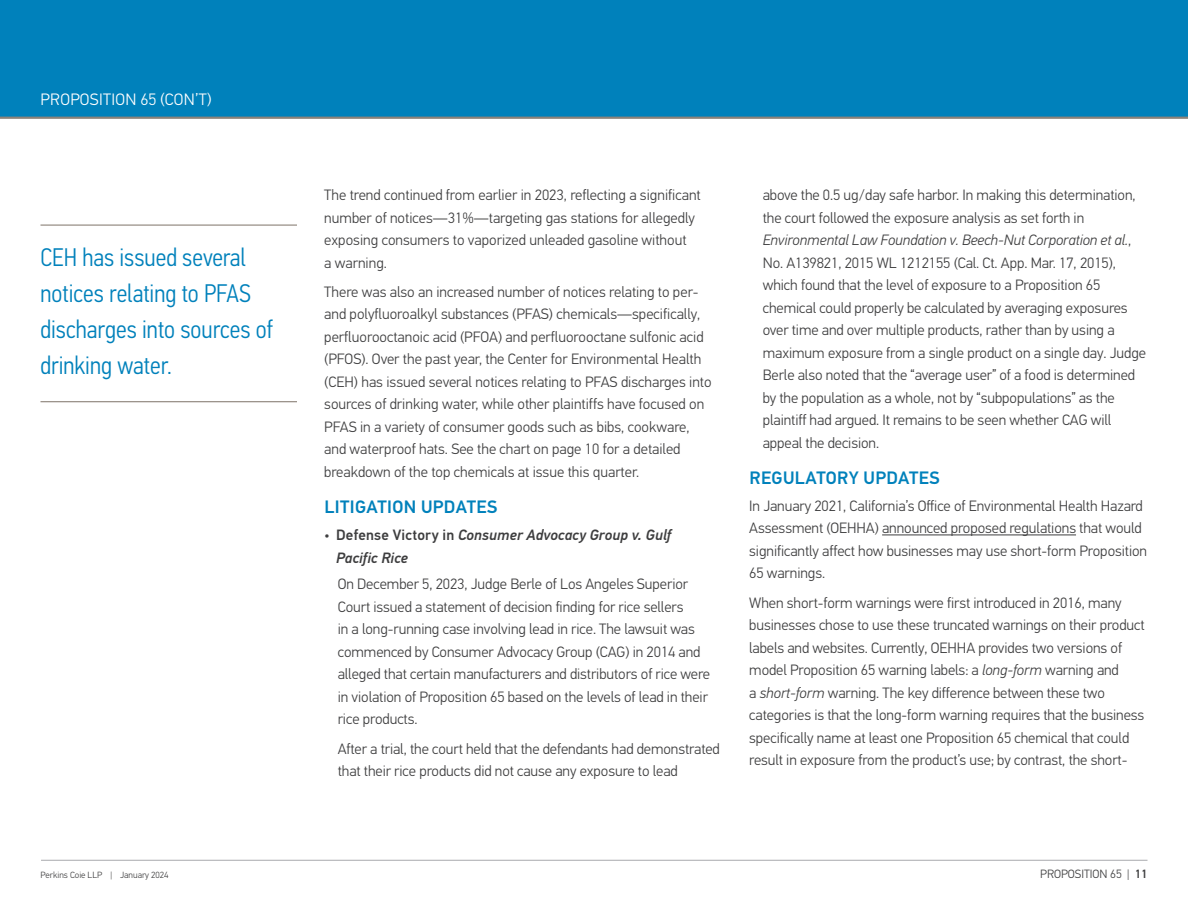
<style>
.page{position:relative;width:1188px;height:918px;background:#fff}
.page>*{position:absolute;margin:0;border:0;box-sizing:border-box;transform-origin:0 0}
.Callouts{font:300 25.5px/36px "PF Din Text Cond Pro";color:#0081bb}
.Food_CPG_Subhead{font:500 18px "PF Din Text Pro";letter-spacing:.02em;color:#0081bb}
.Food_CPG_Section_Title{font:300 16.5px "PF Din Text Pro";letter-spacing:.02em;color:#fff}
.Food_CPG_Body_Copy{font:300 15px/22.5px "PF Din Text Pro";letter-spacing:-.005em;color:#3e3e3f}
.t1{font:italic 500 15px/22.5px "PF Din Text Pro";letter-spacing:.005em;color:#3e3e3f}
.t2{font:300 12px "PF Din Text Pro";color:#3e3e3f}
.t3{font:300 9px "PF Din Text Pro";color:#3e3e3f}
.s1{font-weight:300;font-style:normal}
.s2{font-style:normal}
.s3{font-style:italic}
.s4{font-weight:500}
</style>
<div class="page">
<div style="left:0;top:0;width:1188px;height:118px;background:#0081bb"></div>
<hr style="left:0;top:117px;width:1188px;height:2px;background:#8c8279">
<hr style="left:41px;top:860px;width:1107px;height:1px;background:#a8a9ad">
<hr style="left:882px;top:535px;width:194px;height:1px;background:#3e3e3f">
<hr style="left:40px;top:225px;width:257px;height:1px;background:#8c8279">
<hr style="left:40px;top:401px;width:257px;height:1px;background:#8c8279">
<p class="Food_CPG_Section_Title" style="left:41px;top:89px;width:172px">PROPOSITION 65 (CON’T)</p>
<p class="Callouts" style="left:40px;top:240px;width:234px">CEH has issued several notices relating to PFAS discharges into sources of drinking water.</p>
<p class="Food_CPG_Body_Copy" style="left:324px;top:184px;width:378px">The trend continued from earlier in 2023, reflecting a significant number of notices—31%—targeting gas stations for allegedly exposing consumers to vaporized unleaded gasoline without<br>a warning.</p>
<p class="Food_CPG_Body_Copy" style="left:324px;top:281px;width:389px">There was also an increased number of notices relating to per&shy;and polyfluoroalkyl substances (PFAS) chemicals—specifically, perfluorooctanoic acid (PFOA) and perfluorooctane sulfonic acid (PFOS). Over the past year, the Center for Environmental Health (CEH) has issued several notices relating to PFAS discharges into sources of drinking water, while other plaintiffs have focused on PFAS in a variety of consumer goods such as bibs, cookware, and waterproof hats. See the chart on page 10 for a detailed breakdown of the top chemicals at issue this quarter.</p>
<p class="Food_CPG_Subhead" style="left:324px;top:496px;width:174px">LITIGATION UPDATES</p>
<p class="t1" style="left:336px;top:524px;width:337px;text-indent:-12px"><span class="s1">•</span> <span class="s2">Defense Victory in</span> Consumer Advocacy Group v. Gulf<br>Pacific Rice</p>
<p class="Food_CPG_Body_Copy" style="left:338px;top:573px;width:374px">On December 5, 2023, Judge Berle of Los Angeles Superior Court issued a statement of decision finding for rice sellers<br>in a long-running case involving lead in rice. The lawsuit was commenced by Consumer Advocacy Group (CAG) in 2014 and alleged that certain manufacturers and distributors of rice were in violation of Proposition 65 based on the levels of lead in their rice products.</p>
<p class="Food_CPG_Body_Copy" style="left:338px;top:738px;width:384px">After a trial, the court held that the defendants had demonstrated that their rice products did not cause any exposure to lead</p>
<p class="Food_CPG_Body_Copy" style="left:763px;top:184px;width:385px">above the 0.5 ug/day safe harbor. In making this determination, the court followed the exposure analysis as set forth in <span class="s3">Environmental Law Foundation v. Beech-Nut Corporation et al.</span>, No. A139821, 2015 WL 1212155 (Cal. Ct. App. Mar. 17, 2015), which found that the level of exposure to a Proposition 65 chemical could properly be calculated by averaging exposures over time and over multiple products, rather than by using a maximum exposure from a single product on a single day. Judge Berle also noted that the “average user” of a food is determined by the population as a whole, not by “subpopulations” as the plaintiff had argued. It remains to be seen whether CAG will appeal the decision.</p>
<p class="Food_CPG_Subhead" style="left:749px;top:467px;width:192px">REGULATORY UPDATES</p>
<p class="Food_CPG_Body_Copy" style="left:749px;top:495px;width:399px">In January 2021, California’s Office of Environmental Health Hazard Assessment (OEHHA) announced proposed regulations that would significantly affect how businesses may use short-form Proposition 65 warnings.</p>
<p class="Food_CPG_Body_Copy" style="left:749px;top:592px;width:397px">When short-form warnings were first introduced in 2016, many businesses chose to use these truncated warnings on their product labels and websites. Currently, OEHHA provides two versions of model Proposition 65 warning labels: a <span class="s3">long-form</span> warning and<br>a <span class="s3">short-form</span> warning. The key difference between these two categories is that the long-form warning requires that the business specifically name at least one Proposition 65 chemical that could result in exposure from the product’s use; by contrast, the short-</p>
<p class="t3" style="left:40px;top:869px;width:130px">Perkins Coie LLP | January 2024</p>
<p class="t2" style="left:1040px;top:867px;width:109px">PROPOSITION 65 | <span class="s4">11</span></p>
</div>
